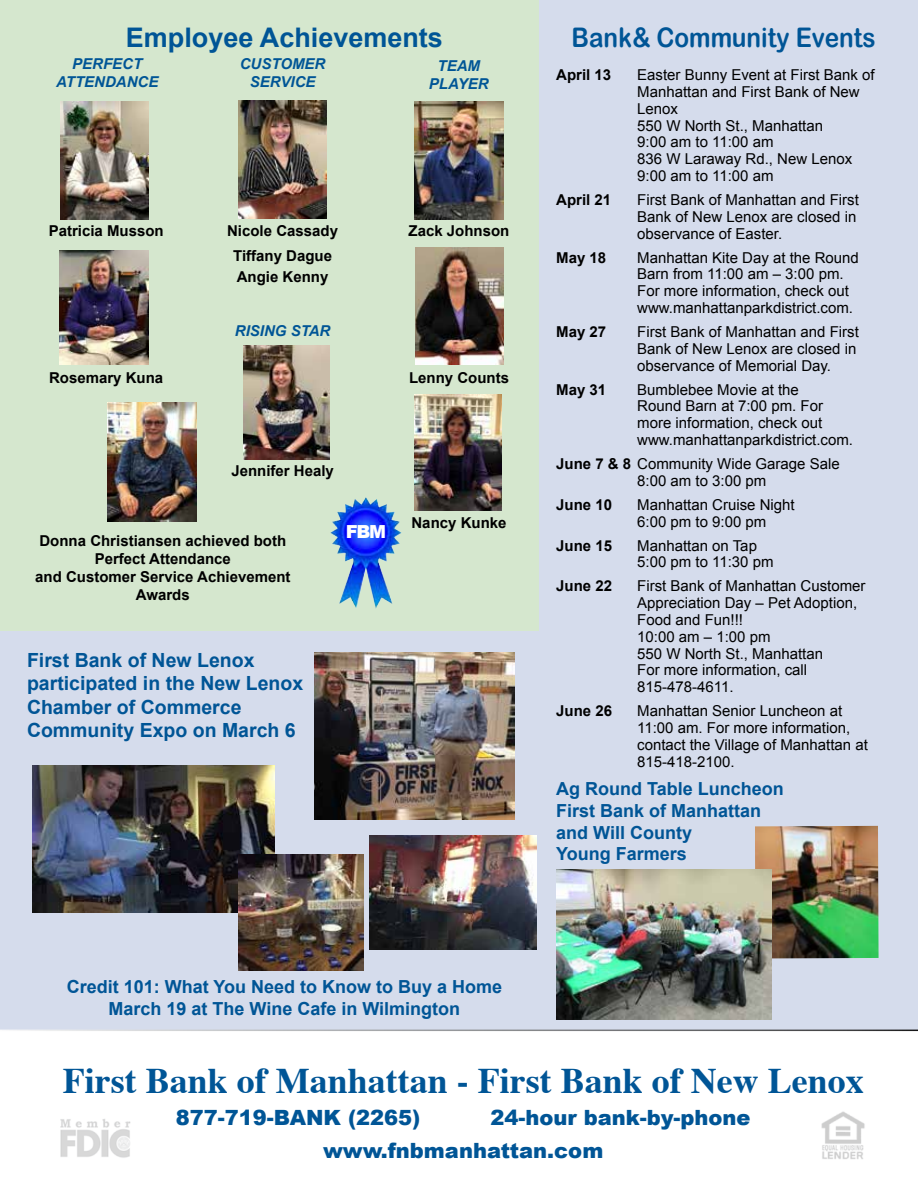
<style>
.page{position:relative;width:918px;height:1188px;background:#fff}
.page>*{position:absolute;margin:0;border:0;box-sizing:border-box;transform-origin:0 0}
.t1{font:700 36px "Times";color:#005596}
.t2{font:700 27px "Arial";color:#005596}
.t3{font:27px "Arial Rounded MT Bold";color:#005596;scale:.9 1}
.t4{font:900 21px/32.4px "Arial";color:#005596}
.t5{font:700 19.5px/23.4px "Arial";color:#005596}
.t6{font:700 18px/21.6px "Arial";color:#005596}
.t7{font:900 18px "Arial";color:#fff}
.t8{font:15px/16.8px "Arial";color:#000}
.t9{font:700 15px/18px "Arial";color:#000;text-align:center}
.t10{font:italic 700 15px/18px "Arial";color:#005596;text-align:center}
.s1{font-weight:700}
</style>
<div class="page">
<div style="left:0;top:0;width:918px;height:1031px;background:#d5dcec"></div>
<div style="left:0;top:0;width:538px;height:631px;background:#d5e7ce"></div>
<img style="left:60px;top:1119px;width:71px;height:39px">
<img style="left:821px;top:1111px;width:44px;height:48px">
<img style="left:60px;top:101px;width:89px;height:118px">
<img style="left:107px;top:402px;width:90px;height:120px">
<img style="left:238px;top:100px;width:89px;height:118px">
<img style="left:415px;top:101px;width:88px;height:119px">
<img style="left:415px;top:248px;width:88px;height:116px">
<img style="left:415px;top:394px;width:87px;height:116px">
<img style="left:244px;top:345px;width:85px;height:114px">
<img style="left:59px;top:251px;width:90px;height:113px">
<img style="left:315px;top:653px;width:200px;height:166px">
<img style="left:755px;top:826px;width:124px;height:132px">
<img style="left:556px;top:869px;width:215px;height:150px">
<img style="left:369px;top:835px;width:167px;height:114px">
<img style="left:33px;top:765px;width:241px;height:147px">
<img style="left:238px;top:854px;width:125px;height:117px">
<img style="left:330px;top:497px;width:63px;height:112px">
<h2 class="t2" style="left:126px;top:19px;width:319px">Employee Achievements</h2>
<p class="t10" style="left:56px;top:56px;width:104px">PERFECT<br>ATTENDANCE</p>
<p class="t10" style="left:240px;top:56px;width:87px">CUSTOMER<br>SERVICE</p>
<p class="t10" style="left:429px;top:58px;width:61px">TEAM<br>PLAYER</p>
<p class="t9" style="left:49px;top:223px;width:117px">Patricia Musson</p>
<p class="t9" style="left:227px;top:220px;width:112px;line-height:24.3px">Nicole Cassady<br>Tiffany Dague</p>
<p class="t9" style="left:237px;top:269px;width:93px">Angie Kenny</p>
<p class="t9" style="left:409px;top:223px;width:102px">Zack Johnson</p>
<p class="t10" style="left:235px;top:322px;width:97px">RISING STAR</p>
<p class="t9" style="left:49px;top:369px;width:116px">Rosemary Kuna</p>
<p class="t9" style="left:409px;top:369px;width:102px">Lenny Counts</p>
<p class="t9" style="left:231px;top:462px;width:104px">Jennifer Healy</p>
<p class="t9" style="left:35px;top:532px;width:257px">Donna Christiansen achieved both<br>Perfect Attendance<br>and Customer Service Achievement<br>Awards</p>
<h3 class="t5" style="left:27px;top:649px;width:278px">First Bank of New Lenox participated in the New Lenox<br>Chamber of Commerce<br>Community Expo on March 6</h3>
<p class="t7" style="left:346px;top:519px;width:42px">FBM</p>
<p class="t9" style="left:411px;top:514px;width:97px">Nancy Kunke</p>
<p class="t6" style="left:67px;top:977px;width:437px;text-align:center">Credit 101: What You Need to Know to Buy a Home<br>March 19 at The Wine Cafe in Wilmington</p>
<h2 class="t3" style="left:572px;top:21px;width:339px">Bank&amp; Community Events</h2>
<p class="t9" style="left:556px;top:67px;width:57px">April 13</p>
<p class="t8" style="left:637px;top:67px;width:239px">Easter Bunny Event at First Bank of<br>Manhattan and First Bank of New<br>Lenox<br>550 W North St., Manhattan<br>9:00 am to 11:00 am<br>836 W Laraway Rd., New Lenox<br>9:00 am to 11:00 am</p>
<p class="t9" style="left:556px;top:191px;width:57px">April 21</p>
<p class="t8" style="left:637px;top:192px;width:223px">First Bank of Manhattan and First<br>Bank of New Lenox are closed in observance of Easter.</p>
<p class="t9" style="left:556px;top:249px;width:52px">May 18</p>
<p class="t8" style="left:637px;top:249px;width:223px">Manhattan Kite Day at the Round<br>Barn from 11:00 am – 3:00 pm.<br>For more information, check out www.manhattanparkdistrict.com.</p>
<p class="t9" style="left:556px;top:323px;width:52px">May 27</p>
<p class="t8" style="left:637px;top:324px;width:223px">First Bank of Manhattan and First<br>Bank of New Lenox are closed in observance of Memorial Day.</p>
<p class="t9" style="left:556px;top:381px;width:52px">May 31</p>
<p class="t8" style="left:637px;top:381px;width:217px">Bumblebee Movie at the<br>Round Barn at 7:00 pm. For more information, check out www.manhattanparkdistrict.com.</p>
<p class="t8" style="left:556px;top:456px;width:285px;text-align:center"><span class="s1">June 7 &amp; 8</span> Community Wide Garage Sale<br>8:00 am to 3:00 pm</p>
<p class="t9" style="left:556px;top:496px;width:57px">June 10</p>
<p class="t8" style="left:637px;top:496px;width:159px">Manhattan Cruise Night<br>6:00 pm to 9:00 pm</p>
<p class="t9" style="left:556px;top:537px;width:57px">June 15</p>
<p class="t8" style="left:637px;top:537px;width:138px">Manhattan on Tap<br>5:00 pm to 11:30 pm</p>
<p class="t9" style="left:556px;top:578px;width:57px">June 22</p>
<p class="t8" style="left:637px;top:578px;width:230px">First Bank of Manhattan Customer<br>Appreciation Day – Pet Adoption,<br>Food and Fun!!!<br>10:00 am – 1:00 pm<br>550 W North St., Manhattan<br>For more information, call<br>815-478-4611.</p>
<p class="t9" style="left:556px;top:703px;width:57px">June 26</p>
<p class="t8" style="left:637px;top:703px;width:232px">Manhattan Senior Luncheon at<br>11:00 am. For more information, contact the Village of Manhattan at<br>815-418-2100.</p>
<p class="t6" style="left:556px;top:779px;width:229px">Ag Round Table Luncheon<br>First Bank of Manhattan and Will County<br>Young Farmers</p>
<h1 class="t1" style="left:63px;top:1046px;width:803px">First Bank of Manhattan - First Bank of New Lenox</h1>
<h3 class="t4" style="left:176px;top:1101px;width:246px">877-719-BANK (2265)</h3>
<h3 class="t4" style="left:323px;top:1101px;width:429px;text-indent:167px">24-hour bank-by-phone www.fnbmanhattan.com</h3>
</div>
